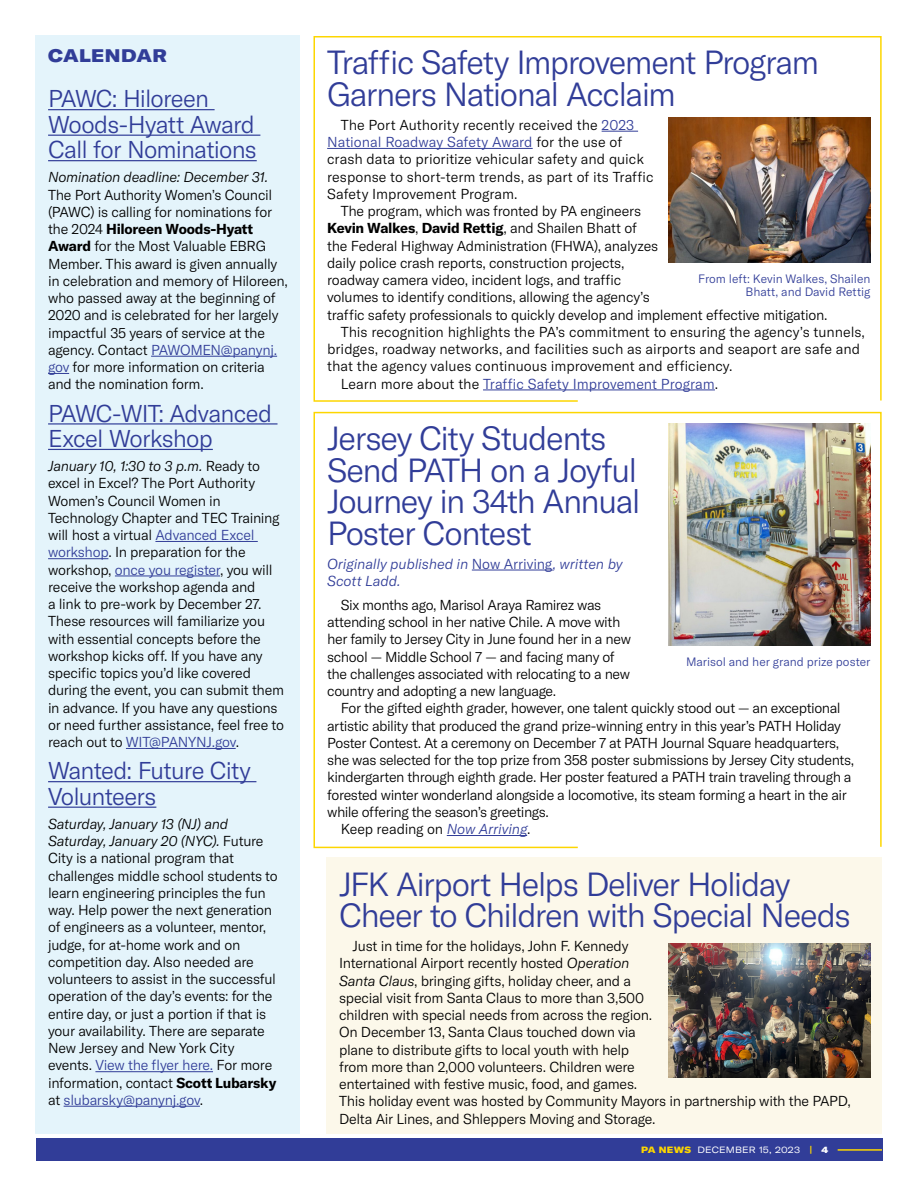
<style>
.page{position:relative;width:918px;height:1188px;background:#fff}
.page>*{position:absolute;margin:0;border:0;box-sizing:border-box;transform-origin:0 0}
.t1{font:300 33px/31.5px "GT America";letter-spacing:-.045em;color:#313d98}
.t2{font:300 24px/25.5px "GT America";letter-spacing:-.035em;color:#313d98}
.t3{font:900 expanded 18px "GT America";letter-spacing:.02em;color:#313d98}
.t4{font:300 14.25px/17.2px "GT America";letter-spacing:-.02em;color:#000}
.t5{font:300 14.25px/17.2px "GT America";color:#000}
.t6{font:italic 300 14.25px/17.2px "GT America";letter-spacing:-.01em;color:#313d98}
.t7{font:300 14.25px "GT America";color:#313d98}
.t8{font:700 14.25px "GT America";letter-spacing:-.02em;color:#000}
.t9{font:italic 300 14.25px "GT America";letter-spacing:-.02em;color:#000}
.t10{font:300 12px/13.5px "GT America";letter-spacing:-.005em;color:#313d98;text-align:right}
.t11{font:expanded 9px "GT America";letter-spacing:.02em;color:#fff}
.s1{font-weight:700}
.s2{color:#313d98}
.s3{font-style:italic}
.s4{font-weight:300}
.s5{color:#000}
.s6{font-style:normal}
.s7{font-style:italic;color:#313d98}
.s8{font-weight:900;color:#fdd600}
.s9{font-weight:900}
</style>
<div class="page">
<div style="left:36px;top:1139px;width:846px;height:22px;background:#313d98"></div>
<hr style="left:838px;top:1149px;width:44px;height:2px;background:#fdd600">
<div style="left:36px;top:36px;width:264px;height:1098px;background:#e4f4fb"></div>
<hr style="left:48px;top:109px;width:167px;height:1px;background:#313d98">
<hr style="left:48px;top:135px;width:212px;height:1px;background:#313d98">
<hr style="left:48px;top:160px;width:209px;height:1px;background:#313d98">
<hr style="left:151px;top:356px;width:126px;height:1px;background:#313d98">
<svg style="left:48px;top:373px;width:21px;height:1px"></svg>
<hr style="left:48px;top:423px;width:230px;height:2px;background:#313d98">
<hr style="left:48px;top:449px;width:165px;height:1px;background:#313d98">
<hr style="left:155px;top:541px;width:103px;height:1px;background:#313d98">
<hr style="left:48px;top:558px;width:60px;height:1px;background:#313d98">
<hr style="left:115px;top:576px;width:105px;height:1px;background:#313d98">
<hr style="left:126px;top:748px;width:110px;height:1px;background:#313d98">
<hr style="left:48px;top:781px;width:208px;height:1px;background:#313d98">
<hr style="left:48px;top:807px;width:108px;height:1px;background:#313d98">
<hr style="left:95px;top:1071px;width:118px;height:1px;background:#313d98">
<hr style="left:64px;top:1106px;width:136px;height:1px;background:#313d98">
<svg style="left:313px;top:411px;width:569px;height:438px"></svg>
<svg style="left:313px;top:36px;width:569px;height:366px"></svg>
<hr style="left:472px;top:570px;width:81px;height:1px;background:#313d98">
<hr style="left:447px;top:835px;width:80px;height:1px;background:#313d98">
<hr style="left:602px;top:131px;width:36px;height:1px;background:#313d98">
<hr style="left:327px;top:148px;width:206px;height:1px;background:#313d98">
<hr style="left:483px;top:390px;width:232px;height:1px;background:#313d98">
<img style="left:669px;top:424px;width:201px;height:221px">
<img style="left:669px;top:117px;width:201px;height:145px">
<div style="left:327px;top:858px;width:555px;height:276px;background:#fcf8ea"></div>
<img style="left:669px;top:943px;width:201px;height:135px">
<p class="t3" style="left:48px;top:45px;width:120px">CALENDAR</p>
<h2 class="t2" style="left:48px;top:86px;width:210px">PAWC: Hiloreen<br>Woods-Hyatt Award<br>Call for Nominations</h2>
<p class="t9" style="left:48px;top:169px;width:222px">Nomination deadline: December 31.</p>
<p class="t4" style="left:48px;top:186px;width:241px">The Port Authority Women’s Council (PAWC) is calling for nominations for the 2024 <span class="s1">Hiloreen Woods-Hyatt Award</span> for the Most Valuable EBRG Member. This award is given annually in celebration and memory of Hiloreen, who passed away at the beginning of 2020 and is celebrated for her largely impactful 35 years of service at the agency. Contact <span class="s2">PAWOMEN@panynj. gov</span> for more information on criteria and the nomination form.</p>
<h2 class="t2" style="left:48px;top:400px;width:226px">PAWC-WIT: Advanced<br>Excel Workshop</h2>
<p class="t4" style="left:48px;top:457px;width:237px"><span class="s3">January 10, 1:30 to 3 p.m.</span> Ready to excel in Excel? The Port Authority Women’s Council Women in Technology Chapter and TEC Training will host a virtual <span class="s2">Advanced Excel workshop</span>. In preparation for the workshop, <span class="s2">once you register</span>, you will receive the workshop agenda and<br>a link to pre-work by December 27.<br>These resources will familiarize you with essential concepts before the workshop kicks off. If you have any specific topics you’d like covered during the event, you can submit them in advance. If you have any questions or need further assistance, feel free to reach out to <span class="s2">WIT@PANYNJ.gov</span>.</p>
<h2 class="t2" style="left:48px;top:758px;width:204px">Wanted: Future City<br>Volunteers</h2>
<p class="t4" style="left:48px;top:815px;width:231px"><span class="s3">Saturday, January 13 (NJ) and Saturday, January 20 (NYC).</span> Future City is a national program that challenges middle school students to learn engineering principles the fun way. Help power the next generation of engineers as a volunteer, mentor, judge, for at-home work and on competition day. Also needed are volunteers to assist in the successful operation of the day’s events: for the entire day, or just a portion if that is your availability. There are separate New Jersey and New York City events. <span class="s2">View the flyer here.</span> For more information, contact <span class="s1">Scott Lubarsky </span>at <span class="s2">slubarsky@panynj.gov</span>.</p>
<h1 class="t1" style="left:327px;top:47px;width:494px">Traffic Safety Improvement Program<br>Garners National Acclaim</h1>
<p class="t5" style="left:327px;top:116px;width:328px;text-indent:13px">The Port Authority recently received the <span class="s2">2023<br>National Roadway Safety Award</span> for the use of crash data to prioritize vehicular safety and quick response to short-term trends, as part of its Traffic Safety Improvement Program.</p>
<p class="t4" style="left:341px;top:202px;width:302px">The program, which was fronted by PA engineers</p>
<p class="t8" style="left:327px;top:219px;width:311px">Kevin Walkes<span class="s4">,</span> David Rettig<span class="s4">, and Shailen Bhatt of</span></p>
<p class="t4" style="left:327px;top:237px;width:332px">the Federal Highway Administration (FHWA), analyzes</p>
<p class="t4" style="left:327px;top:254px;width:299px">daily police crash reports, construction projects,</p>
<p class="t4" style="left:327px;top:271px;width:296px">roadway camera video, incident logs, and traffic</p>
<p class="t4" style="left:327px;top:289px;width:324px">volumes to identify conditions, allowing the agency’s</p>
<p class="t4" style="left:327px;top:306px;width:502px">traffic safety professionals to quickly develop and implement effective mitigation.</p>
<p class="t5" style="left:341px;top:323px;width:526px">This recognition highlights the PA’s commitment to ensuring the agency’s tunnels,</p>
<p class="t5" style="left:327px;top:340px;width:535px">bridges, roadway networks, and facilities such as airports and seaport are safe and</p>
<p class="t5" style="left:327px;top:358px;width:407px">that the agency values continuous improvement and efficiency.</p>
<p class="t7" style="left:341px;top:375px;width:379px"><span class="s5">Learn more about the</span> Traffic Safety Improvement Program<span class="s5">.</span></p>
<p class="t10" style="left:698px;top:272px;width:174px">From left: Kevin Walkes, Shailen<br>Bhatt, and David Rettig</p>
<h1 class="t1" style="left:327px;top:423px;width:315px">Jersey City Students<br>Send PATH on a Joyful<br>Journey in 34th Annual<br>Poster Contest</h1>
<p class="t6" style="left:327px;top:555px;width:297px">Originally published in <span class="s6">Now Arriving</span>, written by<br>Scott Ladd.</p>
<p class="t4" style="left:327px;top:596px;width:305px;text-indent:13px">Six months ago, Marisol Araya Ramirez was attending school in her native Chile. A move with her family to Jersey City in June found her in a new school — Middle School 7 — and facing many of the challenges associated with relocating to a new country and adopting a new language.</p>
<p class="t4" style="left:341px;top:700px;width:502px">For the gifted eighth grader, however, one talent quickly stood out — an exceptional</p>
<p class="t4" style="left:327px;top:717px;width:515px">artistic ability that produced the grand prize-winning entry in this year’s PATH Holiday</p>
<p class="t4" style="left:327px;top:734px;width:514px">Poster Contest. At a ceremony on December 7 at PATH Journal Square headquarters,</p>
<p class="t4" style="left:327px;top:752px;width:529px">she was selected for the top prize from 358 poster submissions by Jersey City students,</p>
<p class="t4" style="left:327px;top:769px;width:526px">kindergarten through eighth grade. Her poster featured a PATH train traveling through a</p>
<p class="t4" style="left:327px;top:786px;width:521px">forested winter wonderland alongside a locomotive, its steam forming a heart in the air</p>
<p class="t4" style="left:327px;top:803px;width:223px">while offering the season’s greetings.</p>
<p class="t4" style="left:341px;top:821px;width:191px">Keep reading on <span class="s7">Now Arriving</span>.</p>
<p class="t10" style="left:686px;top:655px;width:186px">Marisol and her grand prize poster</p>
<h1 class="t1" style="left:339px;top:868px;width:513px">JFK Airport Helps Deliver Holiday<br>Cheer to Children with Special Needs</h1>
<p class="t4" style="left:339px;top:937px;width:513px;text-indent:13px">Just in time for the holidays, John F. Kennedy<br>International Airport recently hosted <span class="s3">Operation<br>Santa Claus</span>, bringing gifts, holiday cheer, and a<br>special visit from Santa Claus to more than 3,500<br>children with special needs from across the region.<br>On December 13, Santa Claus touched down via<br>plane to distribute gifts to local youth with help<br>from more than 2,000 volunteers. Children were<br>entertained with festive music, food, and games.<br>This holiday event was hosted by Community Mayors in partnership with the PAPD, Delta Air Lines, and Shleppers Moving and Storage.</p>
<p class="t11" style="left:641px;top:1144px;width:189px"><span class="s8">PA NEWS</span> DECEMBER 15, 2023 <span class="s8">|</span> <span class="s9">4</span></p>
</div>
